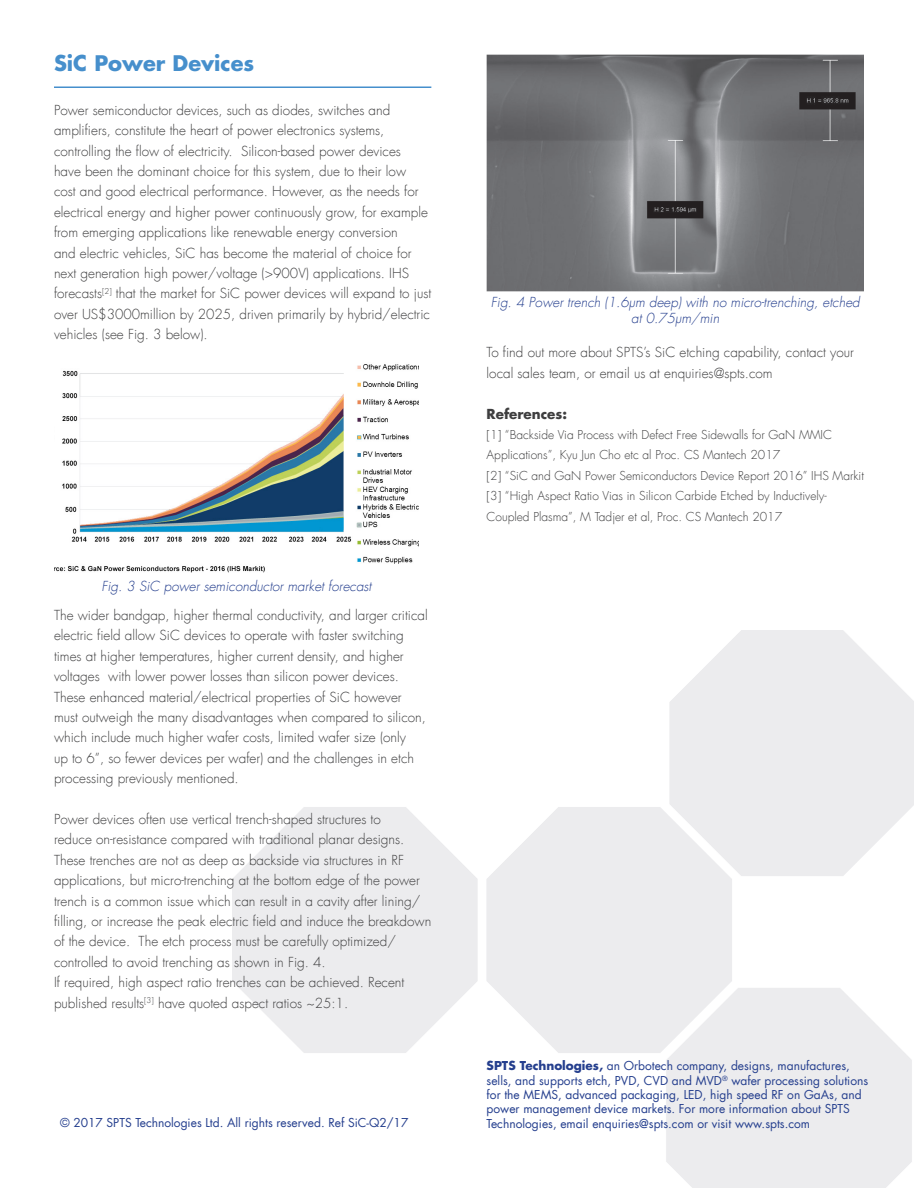
<style>
.page{position:relative;width:918px;height:1188px;background:#fff}
.page>*{position:absolute;margin:0;border:0;box-sizing:border-box;transform-origin:0 0}
.t1{font:700 21px "Futura LT";color:#468fcc}
.t2{font:300 13.5px/20.4px "Futura LT";color:#3e3e3f}
.t3{font:italic 300 13.5px/16.2px "Futura LT";color:#253f8e;text-align:center}
.t4{font:700 13.5px "Futura LT";color:#3e3e3f}
.t5{font:12px/14.4px "Futura LT";color:#253f8e}
.t6{font:300 12px/20.4px "Futura LT";color:#3e3e3f}
.s1{font-weight:700}
</style>
<div class="page">
<img style="left:487px;top:54px;width:377px;height:238px">
<hr style="left:54px;top:86px;width:377px;height:2px;background:#468fcc">
<img style="left:54px;top:364px;width:365px;height:209px">
<p class="t1" style="left:54px;top:50px;width:202px">SiC Power Devices</p>
<p class="t2" style="left:54px;top:100px;width:379px">Power semiconductor devices, such as diodes, switches and amplifiers, constitute the heart of power electronics systems, controlling the flow of electricity. Silicon-based power devices<br>have been the dominant choice for this system, due to their low<br>cost and good electrical performance. However, as the needs for electrical energy and higher power continuously grow, for example from emerging applications like renewable energy conversion<br>and electric vehicles, SiC has become the material of choice for next generation high power/voltage (&gt;900V) applications. IHS forecasts<sup>[2]</sup> that the market for SiC power devices will expand to just over US$3000million by 2025, driven primarily by hybrid/electric vehicles (see Fig. 3 below).</p>
<p class="t3" style="left:101px;top:579px;width:272px">Fig. 3 SiC power semiconductor market forecast</p>
<p class="t2" style="left:54px;top:605px;width:375px">The wider bandgap, higher thermal conductivity, and larger critical electric field allow SiC devices to operate with faster switching times at higher temperatures, higher current density, and higher voltages with lower power losses than silicon power devices.<br>These enhanced material/electrical properties of SiC however must outweigh the many disadvantages when compared to silicon, which include much higher wafer costs, limited wafer size (only<br>up to 6”, so fewer devices per wafer) and the challenges in etch processing previously mentioned.</p>
<p class="t2" style="left:54px;top:809px;width:379px">Power devices often use vertical trench-shaped structures to<br>reduce on-resistance compared with traditional planar designs.<br>These trenches are not as deep as backside via structures in RF applications, but micro-trenching at the bottom edge of the power trench is a common issue which can result in a cavity after lining/ filling, or increase the peak electric field and induce the breakdown of the device. The etch process must be carefully optimized/ controlled to avoid trenching as shown in Fig. 4.</p>
<p class="t2" style="left:54px;top:972px;width:352px">If required, high aspect ratio trenches can be achieved. Recent published results<sup>[3]</sup> have quoted aspect ratios ~25:1.</p>
<p class="t3" style="left:491px;top:294px;width:370px">Fig. 4 Power trench (1.6µm deep) with no micro-trenching, etched at 0.75µm/min</p>
<p class="t2" style="left:487px;top:343px;width:369px">To find out more about SPTS’s SiC etching capability, contact your local sales team, or email us at enquiries@spts.com</p>
<p class="t4" style="left:487px;top:405px;width:82px">References:</p>
<p class="t6" style="left:487px;top:425px;width:347px">[1] “Backside Via Process with Defect Free Sidewalls for GaN MMIC<br>Applications”, Kyu Jun Cho etc al Proc. CS Mantech 2017</p>
<p class="t6" style="left:487px;top:466px;width:379px">[2] “SiC and GaN Power Semiconductors Device Report 2016” IHS Markit</p>
<p class="t6" style="left:487px;top:486px;width:342px">[3] “High Aspect Ratio Vias in Silicon Carbide Etched by Inductively-<br>Coupled Plasma”, M Tadjer et al, Proc. CS Mantech 2017</p>
<p class="t5" style="left:487px;top:1059px;width:383px"><span class="s1">SPTS Technologies,</span> an Orbotech company, designs, manufactures, sells, and supports etch, PVD, CVD and MVD<sup>®</sup> wafer processing solutions for the MEMS, advanced packaging, LED, high speed RF on GaAs, and power management device markets. For more information about SPTS</p>
<p class="t5" style="left:60px;top:1116px;width:350px">© 2017 SPTS Technologies Ltd. All rights reserved. Ref SiC-Q2/17</p>
<p class="t5" style="left:487px;top:1116px;width:325px">Technologies, email enquiries@spts.com or visit www.spts.com</p>
</div>
